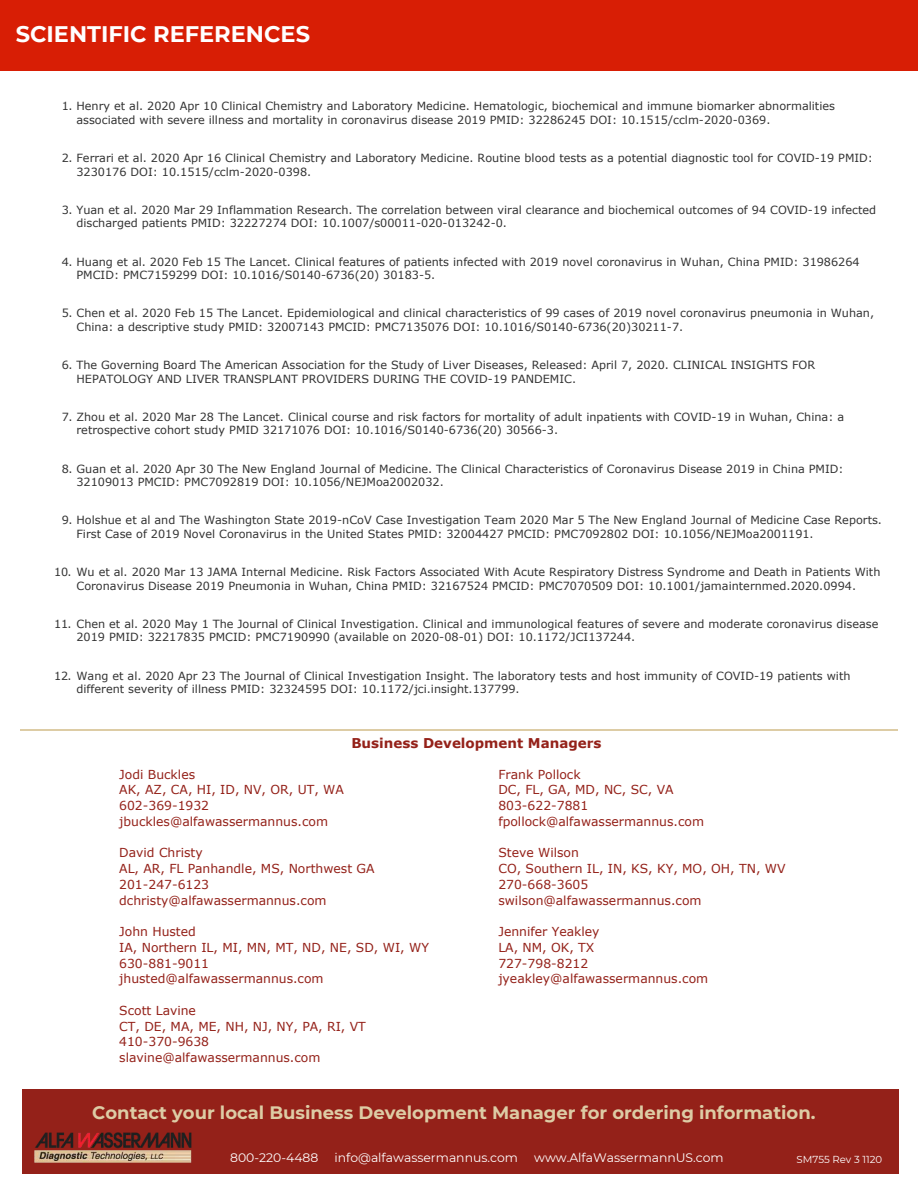
<style>
.page{position:relative;width:918px;height:1188px;background:#fff}
.page>*{position:absolute;margin:0;border:0;box-sizing:border-box;transform-origin:0 0}
.t1{font:700 22.5px "Montserrat";color:#fff}
.t2{font:700 18px "Montserrat";color:#ddcca5}
.t3{font:700 13.5px "Verdana";color:#942119}
.t4{font:12.3px/15.8px "Verdana";color:#942119}
.t5{font:12.3px "Montserrat";color:#fff}
.t6{font:11.25px/13.5px "Verdana";color:#333}
.t7{font:10.2px "Montserrat";color:#fff}
</style>
<div class="page">
<hr style="left:20px;top:729px;width:878px;height:1px;background:#ddcca5">
<div style="left:23px;top:1089px;width:876px;height:84px;background:#942119"></div>
<img style="left:29px;top:1132px;width:169px;height:42px">
<div style="left:0;top:0;width:918px;height:71px;background:#d81e05"></div>
<h1 class="t1" style="left:16px;top:17px;width:296px">SCIENTIFIC REFERENCES</h1>
<p class="t6" style="left:76px;top:99px;width:760px;text-indent:-15px">1. Henry et al. 2020 Apr 10 Clinical Chemistry and Laboratory Medicine. Hematologic, biochemical and immune biomarker abnormalities associated with severe illness and mortality in coronavirus disease 2019 PMID: 32286245 DOI: 10.1515/cclm-2020-0369.</p>
<p class="t6" style="left:76px;top:151px;width:798px;text-indent:-15px">2. Ferrari et al. 2020 Apr 16 Clinical Chemistry and Laboratory Medicine. Routine blood tests as a potential diagnostic tool for COVID-19 PMID:<br>3230176 DOI: 10.1515/cclm-2020-0398.</p>
<p class="t6" style="left:76px;top:203px;width:801px;text-indent:-15px">3. Yuan et al. 2020 Mar 29 Inflammation Research. The correlation between viral clearance and biochemical outcomes of 94 COVID-19 infected discharged patients PMID: 32227274 DOI: 10.1007/s00011-020-013242-0.</p>
<p class="t6" style="left:76px;top:255px;width:785px;text-indent:-15px">4. Huang et al. 2020 Feb 15 The Lancet. Clinical features of patients infected with 2019 novel coronavirus in Wuhan, China PMID: 31986264<br>PMCID: PMC7159299 DOI: 10.1016/S0140-6736(20) 30183-5.</p>
<p class="t6" style="left:76px;top:306px;width:799px;text-indent:-15px">5. Chen et al. 2020 Feb 15 The Lancet. Epidemiological and clinical characteristics of 99 cases of 2019 novel coronavirus pneumonia in Wuhan,<br>China: a descriptive study PMID: 32007143 PMCID: PMC7135076 DOI: 10.1016/S0140-6736(20)30211-7.</p>
<p class="t6" style="left:76px;top:358px;width:740px;text-indent:-15px">6. The Governing Board The American Association for the Study of Liver Diseases, Released: April 7, 2020. CLINICAL INSIGHTS FOR<br>HEPATOLOGY AND LIVER TRANSPLANT PROVIDERS DURING THE COVID-19 PANDEMIC.</p>
<p class="t6" style="left:76px;top:410px;width:769px;text-indent:-15px">7. Zhou et al. 2020 Mar 28 The Lancet. Clinical course and risk factors for mortality of adult inpatients with COVID-19 in Wuhan, China: a retrospective cohort study PMID 32171076 DOI: 10.1016/S0140-6736(20) 30566-3.</p>
<p class="t6" style="left:76px;top:462px;width:769px;text-indent:-15px">8. Guan et al. 2020 Apr 30 The New England Journal of Medicine. The Clinical Characteristics of Coronavirus Disease 2019 in China PMID:<br>32109013 PMCID: PMC7092819 DOI: 10.1056/NEJMoa2002032.</p>
<p class="t6" style="left:76px;top:513px;width:807px;text-indent:-15px">9. Holshue et al and The Washington State 2019-nCoV Case Investigation Team 2020 Mar 5 The New England Journal of Medicine Case Reports.<br>First Case of 2019 Novel Coronavirus in the United States PMID: 32004427 PMCID: PMC7092802 DOI: 10.1056/NEJMoa2001191.</p>
<p class="t6" style="left:54px;top:565px;width:828px;text-align:center">10. Wu et al. 2020 Mar 13 JAMA Internal Medicine. Risk Factors Associated With Acute Respiratory Distress Syndrome and Death in Patients With<br>Coronavirus Disease 2019 Pneumonia in Wuhan, China PMID: 32167524 PMCID: PMC7070509 DOI: 10.1001/jamainternmed.2020.0994.</p>
<p class="t6" style="left:76px;top:617px;width:803px;text-indent:-22px">11. Chen et al. 2020 May 1 The Journal of Clinical Investigation. Clinical and immunological features of severe and moderate coronavirus disease<br>2019 PMID: 32217835 PMCID: PMC7190990 (available on 2020-08-01) DOI: 10.1172/JCI137244.</p>
<p class="t6" style="left:76px;top:669px;width:776px;text-indent:-22px">12. Wang et al. 2020 Apr 23 The Journal of Clinical Investigation Insight. The laboratory tests and host immunity of COVID-19 patients with different severity of illness PMID: 32324595 DOI: 10.1172/jci.insight.137799.</p>
<p class="t3" style="left:351px;top:734px;width:252px">Business Development Managers</p>
<p class="t4" style="left:119px;top:766px;width:226px">Jodi Buckles<br>AK, AZ, CA, HI, ID, NV, OR, UT, WA<br>602-369-1932 jbuckles@alfawassermannus.com</p>
<p class="t4" style="left:119px;top:845px;width:257px">David Christy<br>AL, AR, FL Panhandle, MS, Northwest GA<br>201-247-6123 dchristy@alfawassermannus.com</p>
<p class="t4" style="left:119px;top:924px;width:311px">John Husted<br>IA, Northern IL, MI, MN, MT, ND, NE, SD, WI, WY<br>630-881-9011<br>jhusted@alfawassermannus.com</p>
<p class="t4" style="left:119px;top:1002px;width:248px">Scott Lavine<br>CT, DE, MA, ME, NH, NJ, NY, PA, RI, VT<br>410-370-9638 slavine@alfawassermannus.com</p>
<p class="t4" style="left:498px;top:766px;width:207px">Frank Pollock<br>DC, FL, GA, MD, NC, SC, VA<br>803-622-7881 fpollock@alfawassermannus.com</p>
<p class="t4" style="left:498px;top:845px;width:289px">Steve Wilson<br>CO, Southern IL, IN, KS, KY, MO, OH, TN, WV<br>270-668-3605 swilson@alfawassermannus.com</p>
<p class="t4" style="left:498px;top:924px;width:211px">Jennifer Yeakley<br>LA, NM, OK, TX<br>727-798-8212 jyeakley@alfawassermannus.com</p>
<h2 class="t2" style="left:92px;top:1100px;width:725px">Contact your local Business Development Manager for ordering information.</h2>
<p class="t5" style="left:230px;top:1149px;width:90px">800-220-4488</p>
<p class="t5" style="left:335px;top:1149px;width:185px">info@alfawassermannus.com</p>
<p class="t5" style="left:534px;top:1149px;width:191px">www.AlfaWassermannUS.com</p>
<p class="t7" style="left:796px;top:1153px;width:87px">SM755 Rev 3 1120</p>
</div>
